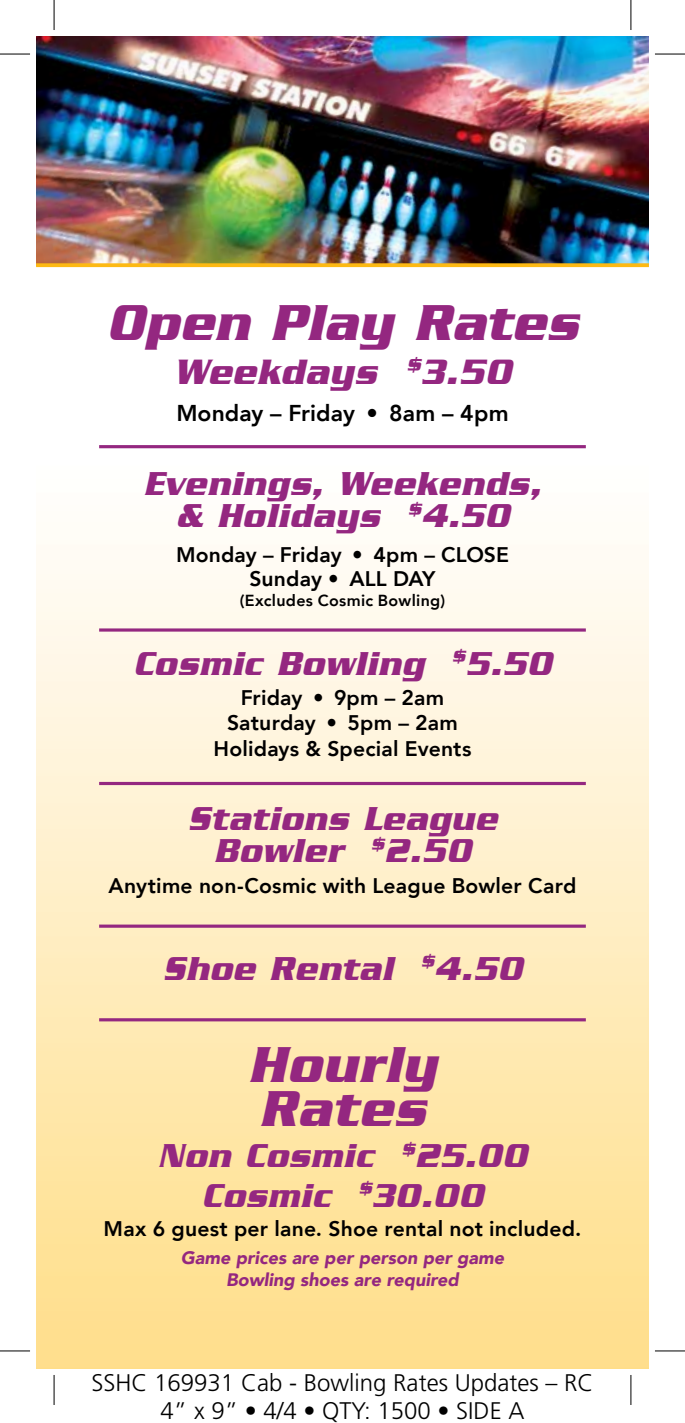
<style>
.page{position:relative;width:685px;height:1423px;background:#fff}
.page>*{position:absolute;margin:0;border:0;box-sizing:border-box;transform-origin:0 0}
.t1{font:italic 700 54.4px/44px "Serpentine Std";letter-spacing:.025em;color:#942780;scale:.87 1}
.t2{font:italic 700 38px "Serpentine Std";letter-spacing:.035em;color:#942780;scale:.87 1}
.t3{font:italic 700 35.8px/32.8px "Serpentine Std";letter-spacing:.035em;color:#942780;text-align:center;scale:.87 1}
.t4{font:300 24px/28.8px "Frutiger LT Std";color:#000;text-align:center}
.t5{font:800 22.8px "Avenir";letter-spacing:.005em;color:#000}
.t6{font:800 21.2px/25.4px "Avenir";letter-spacing:.01em;color:#000;text-align:center}
.t7{font:italic 900 18px/22px "Avenir";color:#942780;text-align:center}
.t8{font:800 16px "Avenir";letter-spacing:.02em;color:#000}
</style>
<div class="page">
<img style="left:36px;top:267px;width:612px;height:1101px">
<img style="left:36px;top:36px;width:612px;height:227px">
<svg style="left:36px;top:263px;width:612px;height:4px;background:#f3b319"></svg>
<hr style="left:99px;top:445px;width:486px;height:3px;background:#942780">
<svg style="left:99px;top:781px;width:486px;height:4px;background:#ac5594"></svg>
<hr style="left:99px;top:924px;width:486px;height:3px;background:#942780">
<hr style="left:99px;top:1018px;width:486px;height:3px;background:#942780">
<hr style="left:99px;top:628px;width:486px;height:3px;background:#942780">
<hr style="left:0;top:54px;width:30px;height:1px;background:#000">
<hr style="left:654px;top:54px;width:30px;height:1px;background:#000">
<hr style="left:0;top:1350px;width:30px;height:1px;background:#000">
<hr style="left:654px;top:1350px;width:30px;height:1px;background:#000">
<hr style="left:54px;top:0;width:1px;height:30px;background:#000">
<hr style="left:54px;top:1374px;width:1px;height:30px;background:#000">
<hr style="left:630px;top:0;width:1px;height:30px;background:#000">
<hr style="left:630px;top:1374px;width:1px;height:30px;background:#000">
<h1 class="t1" style="left:107px;top:300px;width:543px">Open Play Rates</h1>
<h2 class="t2" style="left:174px;top:350px;width:388px">Weekdays <sup>$</sup>3.50</h2>
<p class="t5" style="left:176px;top:395px;width:333px">Monday – Friday • 8am – 4pm</p>
<h3 class="t3" style="left:143px;top:466px;width:458px">Evenings, Weekends, &amp; Holidays <sup>$</sup>4.50</h3>
<p class="t6" style="left:176px;top:543px;width:334px;line-height:23.4px">Monday – Friday • 4pm – CLOSE<br>Sunday • ALL DAY</p>
<p class="t8" style="left:239px;top:587px;width:207px">(Excludes Cosmic Bowling)</p>
<h3 class="t3" style="left:133px;top:646px;width:481px">Cosmic Bowling <sup>$</sup>5.50</h3>
<p class="t6" style="left:213px;top:684px;width:259px">Friday • 9pm – 2am<br>Saturday • 5pm – 2am<br>Holidays &amp; Special Events</p>
<h3 class="t3" style="left:188px;top:801px;width:356px">Stations League<br>Bowler <sup>$</sup>2.50</h3>
<p class="t6" style="left:108px;top:873px;width:469px">Anytime non-Cosmic with League Bowler Card</p>
<h3 class="t3" style="left:163px;top:951px;width:414px">Shoe Rental <sup>$</sup>4.50</h3>
<h1 class="t1" style="left:248px;top:1041px;width:218px">Hourly<br>Rates</h1>
<h3 class="t3" style="left:158px;top:1135px;width:424px;line-height:39.4px">Non Cosmic <sup>$</sup>25.00<br>Cosmic <sup>$</sup>30.00</h3>
<p class="t6" style="left:103px;top:1215px;width:479px">Max 6 guest per lane. Shoe rental not included.</p>
<p class="t7" style="left:181px;top:1246px;width:324px">Game prices are per person per game<br>Bowling shoes are required</p>
<p class="t4" style="left:91px;top:1367px;width:503px">SSHC 169931 Cab - Bowling Rates Updates – RC<br>4” x 9” • 4/4 • QTY: 1500 • SIDE A</p>
</div>
